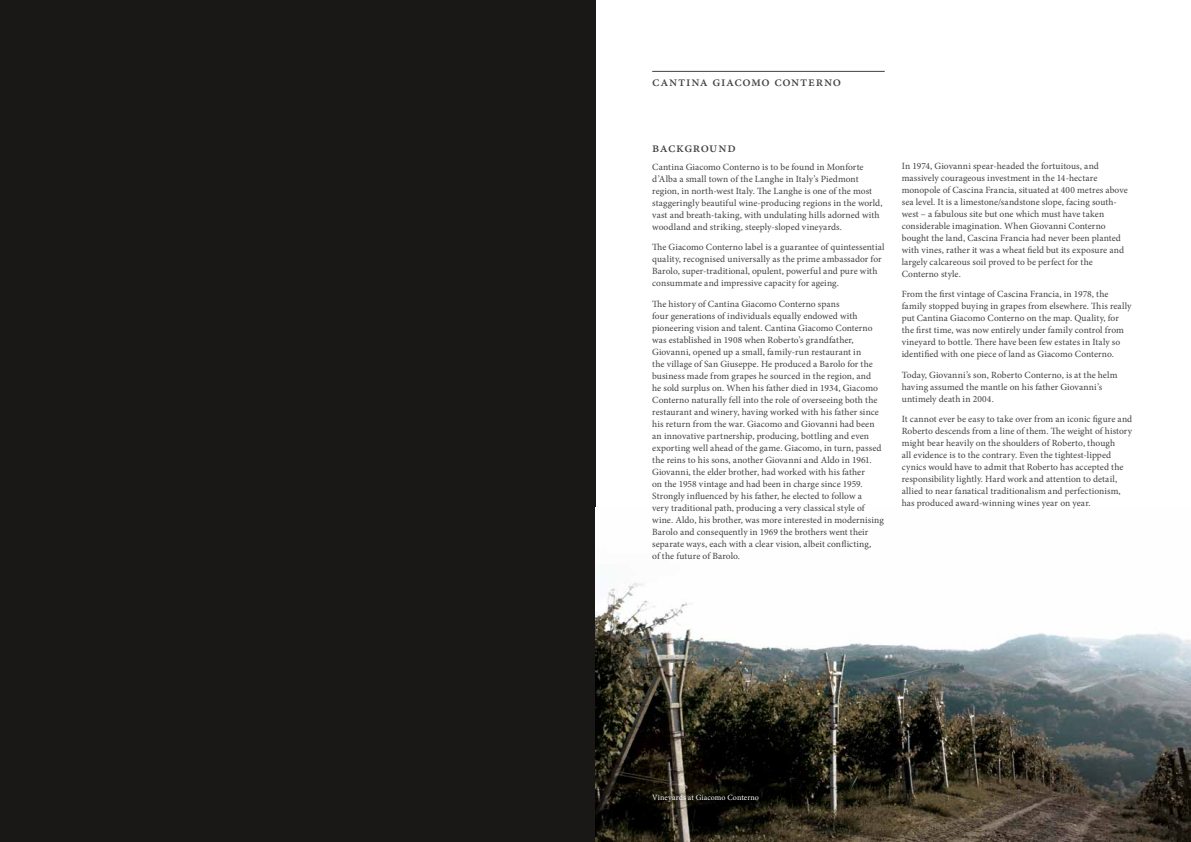
<style>
.page{position:relative;width:1191px;height:842px;background:#fff}
.page>*{position:absolute;margin:0;border:0;box-sizing:border-box;transform-origin:0 0}
.t1{font:500 14px "Minion Pro";letter-spacing:.045em;color:#414042}
.t2{font:9.5px/12px "Minion Pro";letter-spacing:.005em;color:#414042}
.t3{font:8px "Minion Pro";letter-spacing:.01em;color:#fff}
</style>
<div class="page">
<div style="left:0;top:0;width:595px;height:842px;background:#1a1817"></div>
<hr style="left:652px;top:71px;width:232px;height:1px;background:#414042">
<img style="left:595px;top:583px;width:596px;height:259px">
<div style="left:647px;top:789px;width:116px;height:17px;background:#000;opacity:.95"></div>
<h1 class="t1" style="left:652px;top:72px;width:190px">cantina giacomo conterno</h1>
<h1 class="t1" style="left:652px;top:138px;width:85px">background</h1>
<p class="t2" style="left:652px;top:161px;width:232px">Cantina Giacomo Conterno is to be found in Monforte d’Alba a small town of the Langhe in Italy’s Piedmont region, in north-west Italy. The Langhe is one of the most staggeringly beautiful wine-producing regions in the world, vast and breath-taking, with undulating hills adorned with woodland and striking, steeply-sloped vineyards.</p>
<p class="t2" style="left:652px;top:241px;width:234px">The Giacomo Conterno label is a guarantee of quintessential quality, recognised universally as the prime ambassador for Barolo, super-traditional, opulent, powerful and pure with consummate and impressive capacity for ageing.</p>
<p class="t2" style="left:652px;top:298px;width:233px">The history of Cantina Giacomo Conterno spans<br>four generations of individuals equally endowed with pioneering vision and talent. Cantina Giacomo Conterno was established in 1908 when Roberto’s grandfather, Giovanni, opened up a small, family-run restaurant in<br>the village of San Giuseppe. He produced a Barolo for the business made from grapes he sourced in the region, and<br>he sold surplus on. When his father died in 1934, Giacomo Conterno naturally fell into the role of overseeing both the restaurant and winery, having worked with his father since his return from the war. Giacomo and Giovanni had been an innovative partnership, producing, bottling and even exporting well ahead of the game. Giacomo, in turn, passed the reins to his sons, another Giovanni and Aldo in 1961.<br>Giovanni, the elder brother, had worked with his father<br>on the 1958 vintage and had been in charge since 1959.<br>Strongly influenced by his father, he elected to follow a<br>very traditional path, producing a very classical style of wine. Aldo, his brother, was more interested in modernising Barolo and consequently in 1969 the brothers went their separate ways, each with a clear vision, albeit conflicting,<br>of the future of Barolo.</p>
<p class="t2" style="left:901px;top:160px;width:227px">In 1974, Giovanni spear-headed the fortuitous, and massively courageous investment in the 14-hectare monopole of Cascina Francia, situated at 400 metres above sea level. It is a limestone/sandstone slope, facing south&shy;west – a fabulous site but one which must have taken considerable imagination. When Giovanni Conterno bought the land, Cascina Francia had never been planted with vines, rather it was a wheat field but its exposure and largely calcareous soil proved to be perfect for the Conterno style.</p>
<p class="t2" style="left:901px;top:288px;width:231px">From the first vintage of Cascina Francia, in 1978, the family stopped buying in grapes from elsewhere. This really put Cantina Giacomo Conterno on the map. Quality, for the first time, was now entirely under family control from vineyard to bottle. There have been few estates in Italy so identified with one piece of land as Giacomo Conterno.</p>
<p class="t2" style="left:901px;top:369px;width:217px">Today, Giovanni’s son, Roberto Conterno, is at the helm having assumed the mantle on his father Giovanni’s untimely death in 2004.</p>
<p class="t2" style="left:901px;top:413px;width:232px">It cannot ever be easy to take over from an iconic figure and Roberto descends from a line of them. The weight of history might bear heavily on the shoulders of Roberto, though<br>all evidence is to the contrary. Even the tightest-lipped cynics would have to admit that Roberto has accepted the responsibility lightly. Hard work and attention to detail, allied to near fanatical traditionalism and perfectionism, has produced award-winning wines year on year.</p>
<p class="t3" style="left:652px;top:792px;width:108px">Vineyards at Giacomo Conterno</p>
</div>
